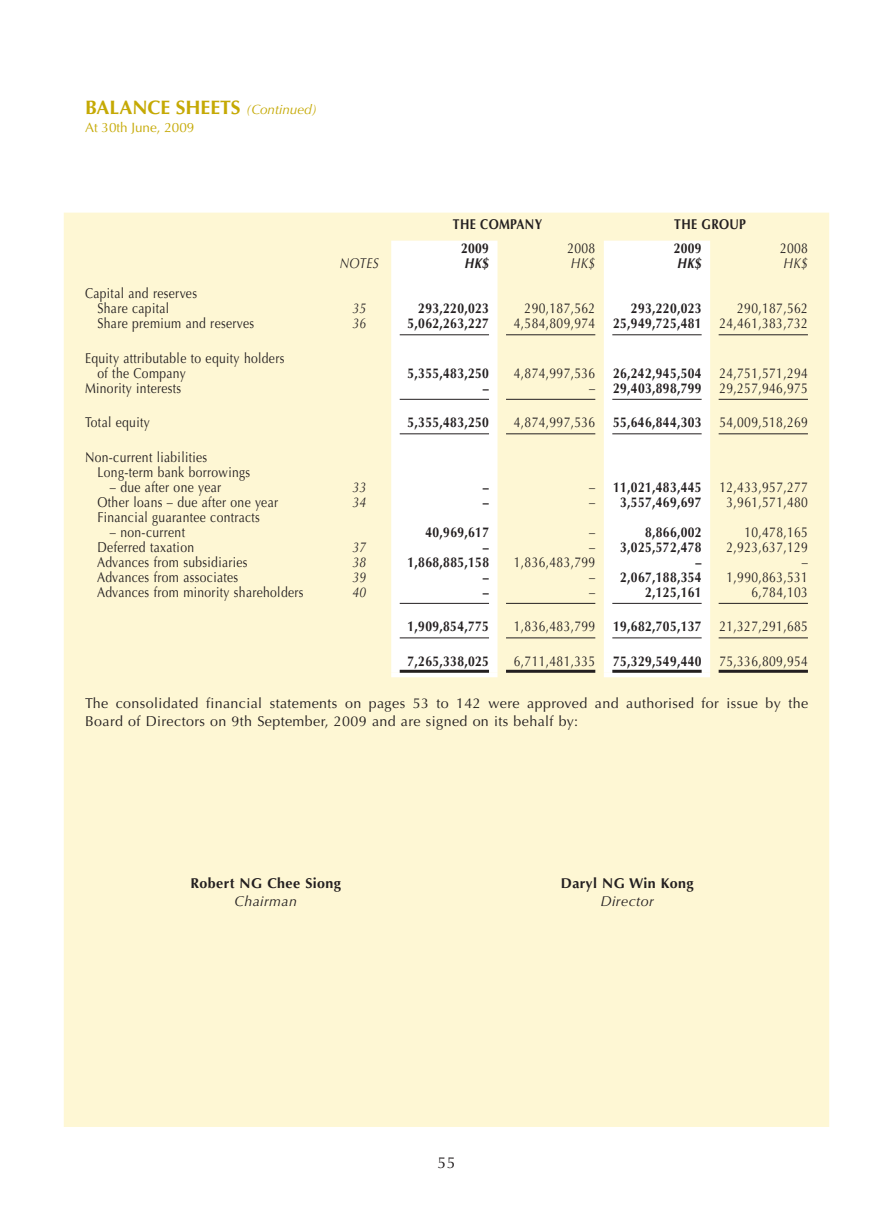
<style>
.page{position:relative;width:893px;height:1212px;background:#fff}
.page>*{position:absolute;margin:0;border:0;box-sizing:border-box;transform-origin:0 0}
.t1{font:700 19.5px "Optima LT Std";color:#c5a904}
.t2{font:15.75px "Optima LT Std";color:#231f20}
.t3{font:14.25px/15px "Optima LT Std";letter-spacing:.03em;color:#231f20;scale:.85 1}
.t4{font:700 14.25px "Optima LT Std";letter-spacing:.03em;color:#231f20;scale:.85 1}
.t5{font:14.25px/18px "Optima LT Std";letter-spacing:.03em;color:#231f20}
.t6{font:700 14.25px "Optima LT Std";letter-spacing:.03em;color:#231f20}
.t7{font:italic 14.25px "Optima LT Std";letter-spacing:.03em;color:#231f20;scale:.85 1}
.t8{font:italic 14.25px "Optima LT Std";letter-spacing:.03em;color:#231f20}
.t9{font:italic 700 14.25px "Optima LT Std";color:#231f20;scale:.85 1}
.t10{font:13.5px "Optima LT Std";color:#c5a904}
.s1{font-weight:400;font-style:italic;font-size:13.5px}
.s2{font-weight:700}
.s3{font-weight:400}
</style>
<div class="page">
<div style="left:64px;top:213px;width:765px;height:914px;background:#fef7d4"></div>
<svg style="left:391px;top:241px;width:319px;height:432px;fill:#fff"></svg>
<svg style="left:391px;top:673px;width:319px;height:4px"></svg>
<hr style="left:400px;top:334px;width:89px;height:1px;background:#231f20">
<hr style="left:506px;top:334px;width:89px;height:1px;background:#231f20">
<hr style="left:612px;top:334px;width:90px;height:1px;background:#231f20">
<hr style="left:719px;top:334px;width:89px;height:1px;background:#231f20">
<hr style="left:400px;top:399px;width:89px;height:1px;background:#231f20">
<hr style="left:506px;top:399px;width:89px;height:1px;background:#231f20">
<hr style="left:612px;top:399px;width:90px;height:1px;background:#231f20">
<hr style="left:719px;top:399px;width:89px;height:1px;background:#231f20">
<hr style="left:400px;top:433px;width:89px;height:1px;background:#231f20">
<hr style="left:506px;top:433px;width:89px;height:1px;background:#231f20">
<hr style="left:612px;top:433px;width:90px;height:1px;background:#231f20">
<hr style="left:719px;top:433px;width:89px;height:1px;background:#231f20">
<hr style="left:400px;top:603px;width:89px;height:1px;background:#231f20">
<hr style="left:506px;top:603px;width:89px;height:1px;background:#231f20">
<hr style="left:612px;top:603px;width:90px;height:1px;background:#231f20">
<hr style="left:719px;top:603px;width:89px;height:1px;background:#231f20">
<hr style="left:400px;top:637px;width:89px;height:1px;background:#231f20">
<hr style="left:506px;top:637px;width:89px;height:1px;background:#231f20">
<hr style="left:612px;top:637px;width:90px;height:1px;background:#231f20">
<hr style="left:719px;top:637px;width:89px;height:1px;background:#231f20">
<hr style="left:400px;top:670px;width:89px;height:3px;background:#231f20">
<hr style="left:506px;top:670px;width:89px;height:3px;background:#231f20">
<hr style="left:612px;top:670px;width:90px;height:3px;background:#231f20">
<hr style="left:719px;top:670px;width:89px;height:3px;background:#231f20">
<h1 class="t1" style="left:85px;top:96px;width:234px">BALANCE SHEETS <span class="s1">(continued)</span></h1>
<p class="t10" style="left:85px;top:119px;width:111px">At 30th June, 2009</p>
<p class="t4" style="left:453px;top:216px;width:106px">THE COMPANY</p>
<p class="t4" style="left:674px;top:216px;width:86px">THE GROUP</p>
<p class="t4" style="left:461px;top:240px;width:34px">2009</p>
<p class="t3" style="left:567px;top:241px;width:34px">2008</p>
<p class="t4" style="left:674px;top:240px;width:34px">2009</p>
<p class="t3" style="left:780px;top:241px;width:34px">2008</p>
<p class="t7" style="left:340px;top:255px;width:48px">NOTES</p>
<p class="t9" style="left:465px;top:255px;width:30px">HK$</p>
<p class="t7" style="left:571px;top:255px;width:30px">HK$</p>
<p class="t9" style="left:677px;top:255px;width:30px">HK$</p>
<p class="t7" style="left:783px;top:255px;width:30px">HK$</p>
<p class="t3" style="left:98px;top:286px;width:119px;text-indent:-12px">Capital and reserves<br>Share capital</p>
<p class="t7" style="left:352px;top:300px;width:18px">35</p>
<p class="t4" style="left:418px;top:300px;width:85px">293,220,023</p>
<p class="t3" style="left:525px;top:301px;width:85px">290,187,562</p>
<p class="t4" style="left:631px;top:300px;width:85px">293,220,023</p>
<p class="t3" style="left:737px;top:301px;width:85px">290,187,562</p>
<p class="t3" style="left:98px;top:316px;width:186px">Share premium and reserves</p>
<p class="t7" style="left:352px;top:315px;width:18px">36</p>
<p class="t4" style="left:407px;top:315px;width:97px">5,062,263,227</p>
<p class="t3" style="left:514px;top:316px;width:348px">4,584,809,974 <span class="s2">25,949,725,481</span> 24,461,383,732</p>
<p class="t3" style="left:97px;top:351px;width:221px;text-indent:-12px">Equity attributable to equity holders of the Company</p>
<p class="t4" style="left:407px;top:365px;width:97px">5,355,483,250</p>
<p class="t3" style="left:514px;top:366px;width:348px">4,874,997,536 <span class="s2">26,242,945,504</span> 24,751,571,294</p>
<p class="t3" style="left:85px;top:381px;width:115px">Minority interests</p>
<p class="t4" style="left:483px;top:380px;width:9px">–</p>
<p class="t3" style="left:589px;top:381px;width:259px">– <span class="s2">29,403,898,799</span> 29,257,946,975</p>
<p class="t3" style="left:85px;top:415px;width:78px">Total equity</p>
<p class="t4" style="left:407px;top:414px;width:97px">5,355,483,250</p>
<p class="t3" style="left:514px;top:415px;width:348px">4,874,997,536 <span class="s2">55,646,844,303</span> 54,009,518,269</p>
<p class="t3" style="left:97px;top:450px;width:181px;text-indent:-12px">Non-current liabilities<br>Long-term bank borrowings</p>
<p class="t3" style="left:110px;top:480px;width:132px">– due after one year</p>
<p class="t7" style="left:352px;top:479px;width:18px">33</p>
<p class="t4" style="left:483px;top:479px;width:9px">–</p>
<p class="t3" style="left:589px;top:480px;width:259px">– <span class="s2">11,021,483,445</span> 12,433,957,277</p>
<p class="t3" style="left:98px;top:495px;width:214px">Other loans – due after one year</p>
<p class="t7" style="left:352px;top:494px;width:18px">34</p>
<p class="t4" style="left:483px;top:494px;width:9px">–</p>
<p class="t4" style="left:589px;top:494px;width:134px"><span class="s3">–</span> 3,557,469,697</p>
<p class="t3" style="left:726px;top:495px;width:97px">3,961,571,480</p>
<p class="t3" style="left:98px;top:510px;width:193px">Financial guarantee contracts</p>
<p class="t3" style="left:110px;top:525px;width:90px">– non-current</p>
<p class="t4" style="left:425px;top:524px;width:76px">40,969,617</p>
<p class="t3" style="left:589px;top:525px;width:9px">–</p>
<p class="t4" style="left:645px;top:524px;width:68px">8,866,002</p>
<p class="t3" style="left:744px;top:525px;width:76px">10,478,165</p>
<p class="t3" style="left:98px;top:540px;width:115px">Deferred taxation</p>
<p class="t7" style="left:352px;top:539px;width:18px">37</p>
<p class="t4" style="left:483px;top:539px;width:9px">–</p>
<p class="t4" style="left:589px;top:539px;width:134px"><span class="s3">–</span> 3,025,572,478</p>
<p class="t3" style="left:726px;top:540px;width:97px">2,923,637,129</p>
<p class="t3" style="left:97px;top:555px;width:179px">Advances from subsidiaries</p>
<p class="t7" style="left:352px;top:554px;width:18px">38</p>
<p class="t4" style="left:408px;top:554px;width:97px">1,868,885,158</p>
<p class="t3" style="left:514px;top:555px;width:97px">1,836,483,799</p>
<p class="t4" style="left:696px;top:554px;width:9px">–</p>
<p class="t3" style="left:802px;top:555px;width:9px">–</p>
<p class="t3" style="left:97px;top:570px;width:168px">Advances from associates</p>
<p class="t7" style="left:352px;top:569px;width:18px">39</p>
<p class="t4" style="left:483px;top:569px;width:9px">–</p>
<p class="t4" style="left:589px;top:569px;width:134px"><span class="s3">–</span> 2,067,188,354</p>
<p class="t3" style="left:726px;top:570px;width:97px">1,990,863,531</p>
<p class="t3" style="left:97px;top:585px;width:244px">Advances from minority shareholders</p>
<p class="t7" style="left:352px;top:584px;width:18px">40</p>
<p class="t4" style="left:483px;top:584px;width:9px">–</p>
<p class="t3" style="left:589px;top:585px;width:9px">–</p>
<p class="t4" style="left:645px;top:584px;width:68px">2,125,161</p>
<p class="t3" style="left:751px;top:585px;width:68px">6,784,103</p>
<p class="t4" style="left:407px;top:618px;width:97px">1,909,854,775</p>
<p class="t3" style="left:514px;top:619px;width:348px">1,836,483,799 <span class="s2">19,682,705,137</span> 21,327,291,685</p>
<p class="t4" style="left:407px;top:653px;width:97px">7,265,338,025</p>
<p class="t3" style="left:514px;top:654px;width:348px">6,711,481,335 <span class="s2">75,329,549,440</span> 75,336,809,954</p>
<p class="t5" style="left:85px;top:695px;width:725px">The consolidated financial statements on pages 53 to 142 were approved and authorised for issue by the<br>Board of Directors on 9th September, 2009 and are signed on its behalf by:</p>
<p class="t6" style="left:191px;top:875px;width:152px">Robert NG Chee Siong</p>
<p class="t6" style="left:561px;top:875px;width:134px">Daryl NG Win Kong</p>
<p class="t8" style="left:235px;top:893px;width:64px">Chairman</p>
<p class="t8" style="left:601px;top:893px;width:55px">Director</p>
<p class="t2" style="left:437px;top:1153px;width:19px">55</p>
</div>
